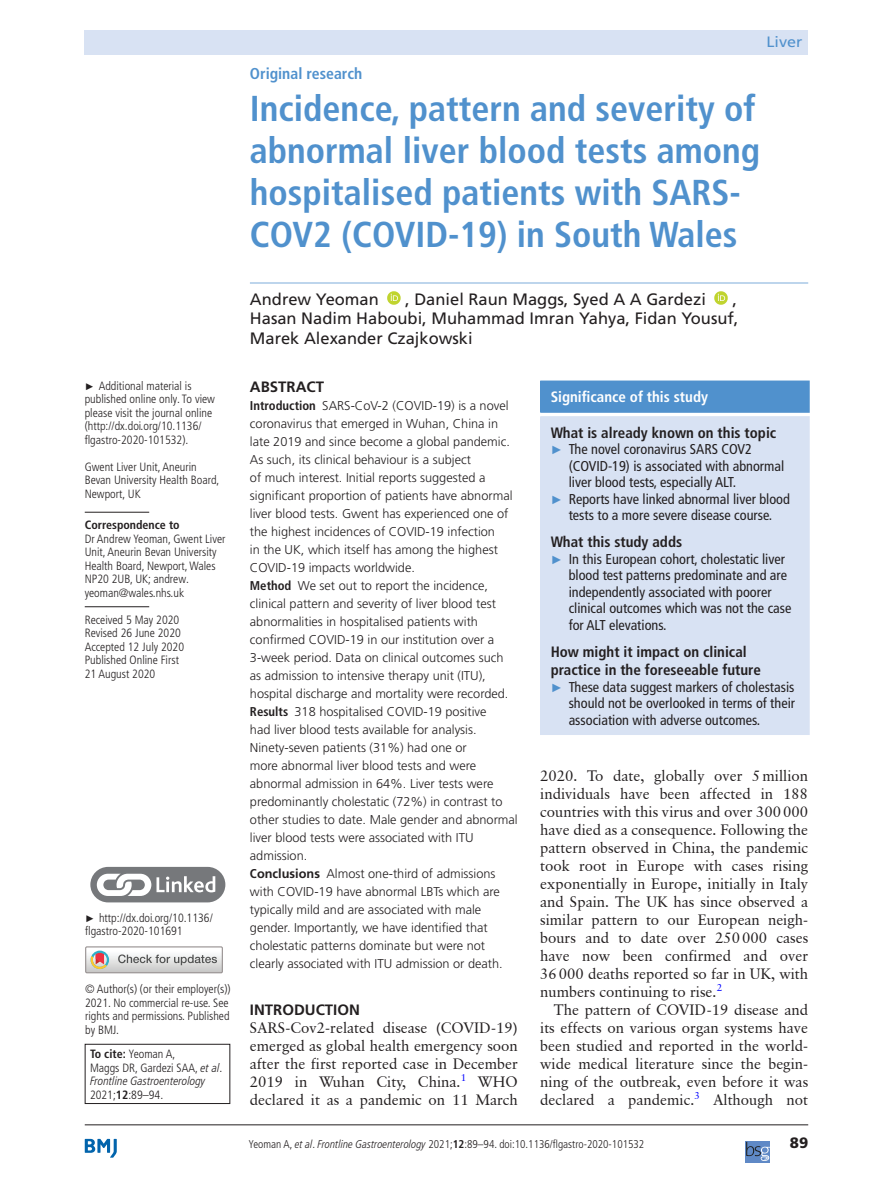
<style>
.page{position:relative;width:893px;height:1191px;background:#fff}
.page>*{position:absolute;margin:0;border:0;box-sizing:border-box;transform-origin:0 0}
.t1{font:700 condensed 36px/42px "Frutiger LT Pro";color:#5091cd}
.t2{font:16.5px/19.5px "Frutiger LT Std";color:#231f20;text-align:justify}
.t3{font:700 condensed 15.75px "Frutiger LT Pro";color:#5091cd}
.t4{font:15px/18px "Classical Garamond BT";color:#231f20;text-align:justify}
.t5{font:700 condensed 15px/18px "Frutiger LT Std";color:#231f20}
.t6{font:700 condensed 15px "Frutiger LT Pro";color:#fff}
.t7{font:700 15px "Frutiger LT Std";color:#231f20}
.t8{font:15px "Frutiger LT Std";color:#5091cd;scale:1.08 1}
.t9{font:900 15px "Frutiger LT Std";color:#231f20}
.t10{font:condensed 14.25px/16.5px "Frutiger LT Pro";color:#231f20}
.t11{font:300 12.75px/18px "Frutiger LT Std";color:#231f20}
.t12{font:300 condensed 12px/13.5px "Frutiger LT Pro";color:#231f20}
.t13{font:700 condensed 12px "Frutiger LT Pro";color:#231f20}
.t14{font:300 condensed 11.25px "Frutiger LT Pro";color:#231f20}
.t15{font:9.9px "Classical Garamond BT";color:#00f}
.s1{font-family:"Arial";font-weight:400;font-stretch:normal;font-size:9.75px}
.s2{font-weight:700}
.s3{font-style:italic}
.s4{font-weight:700;font-stretch:condensed}
.s5{font-family:"Arial";font-stretch:normal;font-size:12px;color:#5091cd}
</style>
<div class="page">
<hr style="left:85px;top:1124px;width:723px;height:1px;background:#231f20">
<svg style="left:745px;top:1141px;width:25px;height:21px"></svg>
<svg style="left:746px;top:1141px;width:24px;height:20px"></svg>
<svg style="left:85px;top:1138px;width:32px;height:19px"></svg>
<hr style="left:250px;top:282px;width:558px;height:2px;background:#a8c8e6">
<svg style="left:387px;top:291px;width:14px;height:14px"></svg>
<svg style="left:714px;top:291px;width:14px;height:14px"></svg>
<div style="left:85px;top:30px;width:723px;height:24px;background:#d8e2f3"></div>
<div style="left:85px;top:1044px;width:145px;height:60px;border:1px solid #231f20"></div>
<hr style="left:85px;top:512px;width:64px;height:1px;background:#231f20">
<hr style="left:85px;top:606px;width:64px;height:1px;background:#231f20">
<div style="left:90px;top:867px;width:135px;height:35px;background:#76787b;border-radius:18px"></div>
<svg style="left:157px;top:876px;width:58px;height:16px"></svg>
<svg style="left:97px;top:873px;width:54px;height:23px"></svg>
<div style="left:85px;top:946px;width:138px;height:27px;border:1px solid #969090"></div>
<svg style="left:86px;top:947px;width:136px;height:25px"></svg>
<div style="left:541px;top:381px;width:268px;height:31px;background:#5091cd"></div>
<div style="left:540px;top:380px;width:270px;height:33px;border:2px solid #5091cd"></div>
<div style="left:541px;top:417px;width:268px;height:317px;background:#d8e2f3"></div>
<div style="left:540px;top:416px;width:270px;height:319px;border:2px solid #d8e2f3"></div>
<p class="t12" style="left:85px;top:379px;width:132px"><span class="s1">►</span> Additional material is published online only. To view please visit the journal online (http://dx.doi.org/10.1136/ flgastro-2020-101532).</p>
<p class="t12" style="left:85px;top:460px;width:136px">Gwent Liver Unit, Aneurin<br>Bevan University Health Board,<br>Newport, UK</p>
<p class="t13" style="left:85px;top:518px;width:97px">Correspondence to</p>
<p class="t12" style="left:85px;top:532px;width:142px">Dr Andrew Yeoman, Gwent Liver<br>Unit, Aneurin Bevan University<br>Health Board, Newport, Wales<br>NP20 2UB, UK; andrew. yeoman@wales.nhs.uk</p>
<p class="t12" style="left:85px;top:613px;width:101px">Received 5 May 2020<br>Revised 26 June 2020<br>Accepted 12 July 2020<br>Published Online First<br>21 August 2020</p>
<p class="t12" style="left:85px;top:911px;width:129px"><span class="s1">►</span> http://dx.doi.org/10.1136/ flgastro-2020-101691</p>
<p class="t12" style="left:85px;top:982px;width:147px">© Author(s) (or their employer(s))<br>2021. No commercial re-use. See rights and permissions. Published by BMJ.</p>
<p class="t12" style="left:90px;top:1047px;width:134px"><span class="s2">To cite:</span> Yeoman A,<br>Maggs DR, Gardezi SAA, <span class="s3">et al</span>.<br><span class="s3">Frontline Gastroenterology<br></span>2021;<span class="s2">12</span>:89–94.</p>
<p class="t3" style="left:250px;top:65px;width:114px">Original research</p>
<h1 class="t1" style="left:250px;top:88px;width:512px">Incidence, pattern and severity of abnormal liver blood tests among hospitalised patients with SARS-COV2 (COVID-19) in South Wales</h1>
<p class="t2" style="left:250px;top:289px;width:130px">Andrew Yeoman</p>
<p class="t2" style="left:405px;top:289px;width:302px">, Daniel Raun Maggs, Syed A A Gardezi</p>
<p class="t2" style="left:250px;top:289px;width:490px;text-indent:482px">, Hasan Nadim Haboubi, Muhammad Imran Yahya, Fidan Yousuf, Marek Alexander Czajkowski</p>
<p class="t8" style="left:766px;top:33px;width:35px">Liver</p>
<p class="t7" style="left:250px;top:378px;width:76px">ABSTRACT</p>
<p class="t11" style="left:250px;top:396px;width:269px"><span class="s4">Introduction</span> SARS-CoV-2 (COVID-19) is a novel coronavirus that emerged in Wuhan, China in late 2019 and since become a global pandemic.<br>As such, its clinical behaviour is a subject<br>of much interest. Initial reports suggested a significant proportion of patients have abnormal liver blood tests. Gwent has experienced one of the highest incidences of COVID-19 infection<br>in the UK, which itself has among the highest COVID-19 impacts worldwide.<br><span class="s4">Method</span> We set out to report the incidence, clinical pattern and severity of liver blood test abnormalities in hospitalised patients with confirmed COVID-19 in our institution over a 3-week period. Data on clinical outcomes such as admission to intensive therapy unit (ITU), hospital discharge and mortality were recorded.<br><span class="s4">Results</span> 318 hospitalised COVID-19 positive<br>had liver blood tests available for analysis.<br>Ninety-seven patients (31%) had one or<br>more abnormal liver blood tests and were abnormal admission in 64%. Liver tests were predominantly cholestatic (72%) in contrast to other studies to date. Male gender and abnormal liver blood tests were associated with ITU admission.<br><span class="s4">C</span><span class="s2">onclusions</span> Almost one-third of admissions with COVID-19 have abnormal LBTs which are typically mild and are associated with male gender. Importantly, we have identified that cholestatic patterns dominate but were not clearly associated with ITU admission or death.</p>
<p class="t7" style="left:250px;top:1001px;width:112px">INTRODUCTION</p>
<p class="t4" style="left:250px;top:1019px;width:269px">SARS-Cov2-related disease (COVID-19) emerged as global health emergency soon after the first reported case in December 2019 in Wuhan City, China.</p>
<p class="t15" style="left:461px;top:1071px;width:7px">1</p>
<p class="t4" style="left:250px;top:1073px;width:270px;text-align:right">WHO<br>declared it as a pandemic on 11 March</p>
<p class="t6" style="left:551px;top:388px;width:159px">Significance of this study</p>
<p class="t5" style="left:551px;top:424px;width:227px">What is already known on this topic</p>
<p class="t10" style="left:551px;top:441px;width:203px"><span class="s5">►</span> The novel coronavirus SARS COV2</p>
<p class="t10" style="left:569px;top:458px;width:217px">(COVID-19) is associated with abnormal</p>
<p class="t10" style="left:569px;top:474px;width:169px">liver blood tests, especially ALT.</p>
<p class="t10" style="left:551px;top:491px;width:241px"><span class="s5">►</span> Reports have linked abnormal liver blood</p>
<p class="t10" style="left:569px;top:507px;width:205px">tests to a more severe disease course.</p>
<p class="t5" style="left:551px;top:533px;width:133px">What this study adds</p>
<p class="t10" style="left:569px;top:551px;width:224px;text-indent:-18px"><span class="s5">►</span> In this European cohort, cholestatic liver blood test patterns predominate and are independently associated with poorer clinical outcomes which was not the case for ALT elevations.</p>
<p class="t5" style="left:551px;top:643px;width:212px">How might it impact on clinical practice in the foreseeable future</p>
<p class="t10" style="left:569px;top:678px;width:228px;text-align:justify;text-indent:-18px"><span class="s5">►</span> These data suggest markers of cholestasis should not be overlooked in terms of their association with adverse outcomes.</p>
<p class="t4" style="left:540px;top:767px;width:270px">2020. To date, globally over 5million individuals have been affected in 188 countries with this virus and over 300000 have died as a consequence. Following the pattern observed in China, the pandemic took root in Europe with cases rising exponentially in Europe, initially in Italy and Spain. The UK has since observed a similar pattern to our European neigh&shy;bours and to date over 250000 cases have now been confirmed and over 36000 deaths reported so far in UK, with numbers continuing to rise.</p>
<p class="t15" style="left:717px;top:981px;width:7px">2</p>
<p class="t4" style="left:540px;top:1001px;width:269px;text-indent:14px">The pattern of COVID-19 disease and its effects on various organ systems have been studied and reported in the world&shy;wide medical literature since the begin&shy;ning of the outbreak, even before it was declared a pandemic.</p>
<p class="t15" style="left:695px;top:1089px;width:7px">3</p>
<p class="t4" style="left:713px;top:1091px;width:96px">Although not</p>
<p class="t14" style="left:249px;top:1137px;width:397px">Yeoman A, <span class="s3">et al</span>. <span class="s3">Frontline Gastroenterology</span> 2021;<span class="s2">12</span>:89–94. doi:10.1136/flgastro-2020-101532</p>
<p class="t9" style="left:790px;top:1133px;width:20px">89</p>
</div>
